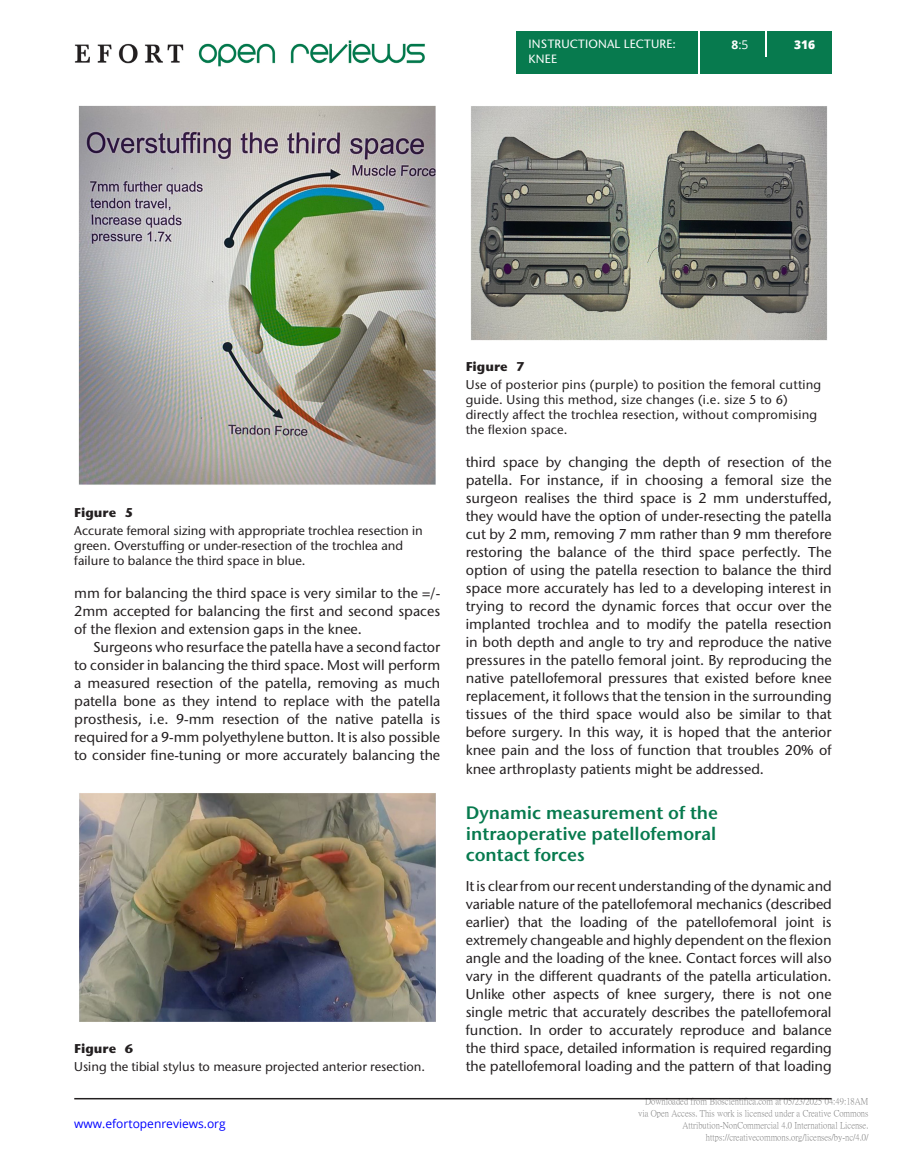
<style>
.page{position:relative;width:906px;height:1170px;background:#fff}
.page>*{position:absolute;margin:0;border:0;box-sizing:border-box;transform-origin:0 0}
.t1{font:600 18px/21px "Stone Sans ITC Std";color:#077a4e;text-align:justify}
.TXI{font:500 14.25px/18px "Stone Sans ITC Std";color:#231f20;text-align:justify}
.TXT{font:500 14.25px/18px "Stone Sans ITC Std";letter-spacing:-.005em;color:#231f20;text-align:justify}
.FC{font:500 12.75px/15px "Stone Sans ITC Std";color:#231f20}
.FC-2{font:700 12.75px "Stone Sans ITC Std";color:#231f20}
.t2{font:500 12px "Stone Sans ITC Std";letter-spacing:.015em;color:#fff}
.t3{font:12px "Open Sans";color:#00f}
.t4{font:12px "Open Sans";color:#fff}
.t5{font:800 12px "Open Sans";color:#fff}
.t6{font:9px/12px "P Ming Li U";color:rgb(0 0 0/.5);text-align:right}
.s1{font-weight:700}
</style>
<div class="page">
<hr style="left:74px;top:1097px;width:757px;height:2px;background:#231f20">
<img style="left:74px;top:40px;width:351px;height:26px">
<div style="left:516px;top:31px;width:315px;height:43px;background:#077a4e"></div>
<hr style="left:698px;top:31px;width:2px;height:43px;background:#fff">
<svg style="left:765px;top:31px;width:1px;height:26px"></svg>
<img style="left:471px;top:106px;width:356px;height:234px">
<img style="left:78px;top:106px;width:358px;height:379px">
<img style="left:79px;top:793px;width:357px;height:228px">
<p class="t2" style="left:528px;top:37px;width:149px">INSTRUCTIONAL LECTURE:</p>
<p class="t4" style="left:731px;top:36px;width:18px"><span class="s1">8</span>:5</p>
<p class="t2" style="left:528px;top:51px;width:30px">KNEE</p>
<p class="t5" style="left:794px;top:35px;width:23px">316</p>
<p class="FC-2" style="left:74px;top:503px;width:61px">Figure 5</p>
<p class="FC" style="left:74px;top:522px;width:350px">Accurate femoral sizing with appropriate trochlea resection in green. Overstuffing or under-resection of the trochlea and failure to balance the third space in blue.</p>
<p class="TXI" style="left:74px;top:583px;width:367px">mm for balancing the third space is very similar to the =/- 2mm accepted for balancing the first and second spaces of the flexion and extension gaps in the knee.</p>
<p class="TXI" style="left:74px;top:637px;width:367px;text-indent:19px">Surgeons who resurface the patella have a second factor to consider in balancing the third space. Most will perform a measured resection of the patella, removing as much patella bone as they intend to replace with the patella prosthesis, i.e. 9-mm resection of the native patella is required for a 9-mm polyethylene button. It is also possible to consider fine-tuning or more accurately balancing the</p>
<p class="FC-2" style="left:74px;top:1039px;width:61px">Figure 6</p>
<p class="FC" style="left:74px;top:1058px;width:352px">Using the tibial stylus to measure projected anterior resection.</p>
<p class="t3" style="left:74px;top:1115px;width:153px">www.efortopenreviews.org</p>
<p class="FC-2" style="left:466px;top:358px;width:61px">Figure 7</p>
<p class="FC" style="left:466px;top:377px;width:357px">Use of posterior pins (purple) to position the femoral cutting guide. Using this method, size changes (i.e. size 5 to 6) directly affect the trochlea resection, without compromising the flexion space.</p>
<p class="TXI" style="left:466px;top:453px;width:367px">third space by changing the depth of resection of the patella. For instance, if in choosing a femoral size the surgeon realises the third space is 2 mm understuffed, they would have the option of under-resecting the patella cut by 2 mm, removing 7 mm rather than 9 mm therefore restoring the balance of the third space perfectly. The option of using the patella resection to balance the third space more accurately has led to a developing interest in trying to record the dynamic forces that occur over the implanted trochlea and to modify the patella resection in both depth and angle to try and reproduce the native pressures in the patello femoral joint. By reproducing the native patellofemoral pressures that existed before knee replacement, it follows that the tension in the surrounding tissues of the third space would also be similar to that before surgery. In this way, it is hoped that the anterior knee pain and the loss of function that troubles 20% of knee arthroplasty patients might be addressed.</p>
<h1 class="t1" style="left:466px;top:801px;width:254px">Dynamic measurement of the intraoperative patellofemoral contact forces</h1>
<p class="TXT" style="left:466px;top:876px;width:367px">It is clear from our recent understanding of the dynamic and variable nature of the patellofemoral mechanics (described earlier) that the loading of the patellofemoral joint is extremely changeable and highly dependent on the flexion angle and the loading of the knee. Contact forces will also vary in the different quadrants of the patella articulation.<br>Unlike other aspects of knee surgery, there is not one single metric that accurately describes the patellofemoral function. In order to accurately reproduce and balance the third space, detailed information is required regarding the patellofemoral loading and the pattern of that loading</p>
<p class="t6" style="left:638px;top:1095px;width:232px">Downloaded from Bioscientifica.com at 05/23/2025 04:49:18AM via Open Access. This work is licensed under a Creative Commons Attribution-NonCommercial 4.0 International License. https://creativecommons.org/licenses/by-nc/4.0/</p>
</div>
